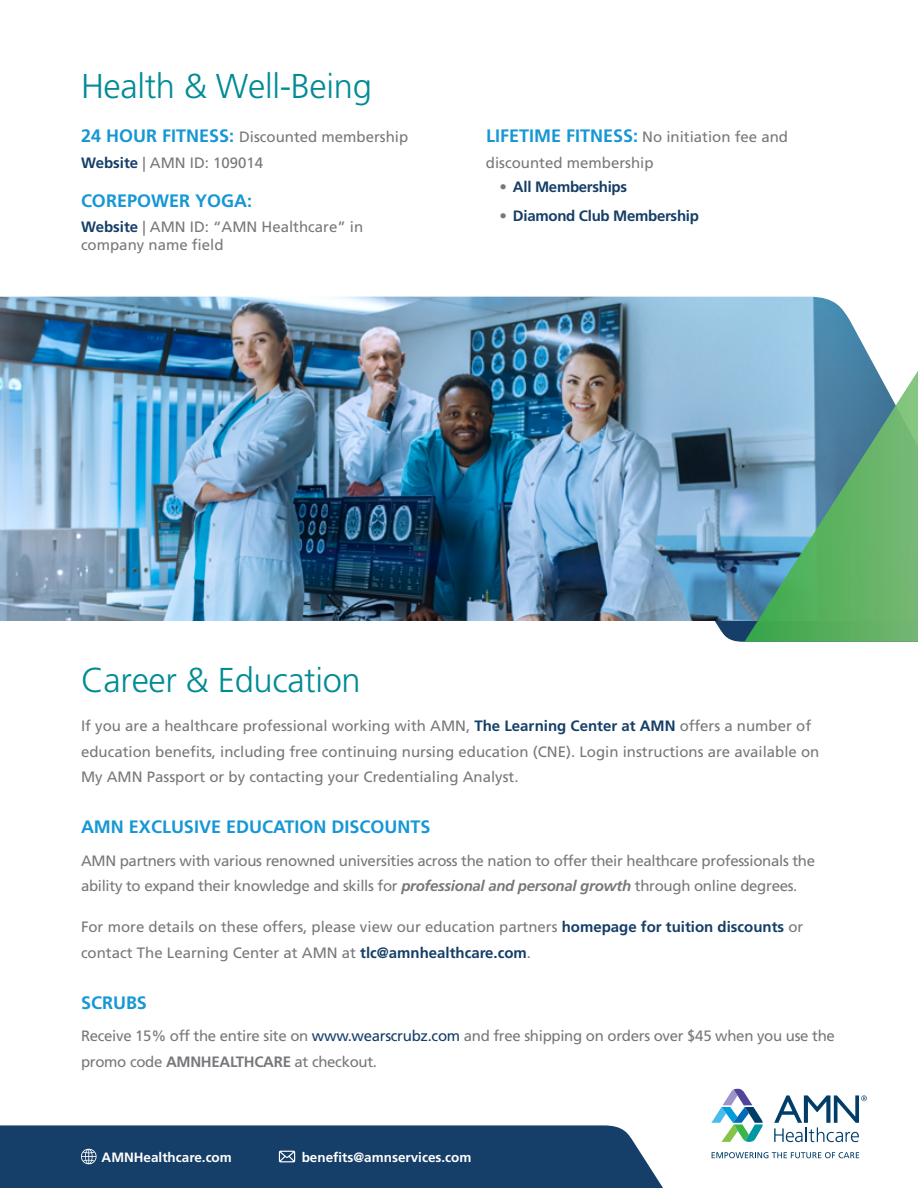
<style>
.page{position:relative;width:918px;height:1188px;background:#fff}
.page>*{position:absolute;margin:0;border:0;box-sizing:border-box;transform-origin:0 0}
.t1{font:300 34.5px "Frutiger LT Pro";letter-spacing:-.01em;color:#018b94}
.t2{font:700 18px "Frutiger LT Pro";color:#1797d4}
.t3{font:15px/25.5px "Frutiger LT Pro";color:#76787b}
.t4{font:15px/25.5px "Frutiger LT Pro";letter-spacing:-.02em;color:#76787b}
.t5{font:700 15px "Frutiger LT Pro";letter-spacing:-.02em;color:#153e68}
.t6{font:700 13.5px "Frutiger LT Pro";color:#fff}
.s1{font-weight:700;font-size:18px;color:#1797d4}
.s2{font-weight:700;color:#153e68}
.s3{color:#76787b}
.s4{font-weight:700;font-style:italic}
.s5{color:#153e68}
.s6{font-weight:700}
</style>
<div class="page">
<svg style="left:712px;top:1152px;width:147px;height:6px"></svg>
<svg style="left:711px;top:1089px;width:52px;height:53px"></svg>
<svg style="left:774px;top:1095px;width:93px;height:47px"></svg>
<div style="left:0;top:1125px;width:663px;height:63px;background:#153e68"></div>
<svg style="left:715px;top:621px;width:29px;height:21px"></svg>
<img style="left:0;top:297px;width:744px;height:324px">
<svg style="left:744px;top:296px;width:174px;height:346px;background:#79b1a5"></svg>
<h1 class="t1" style="left:81px;top:66px;width:292px">Health &amp; Well-Being</h1>
<p class="t3" style="left:81px;top:124px;width:329px"><span class="s1">24 HOUR FITNESS:</span> Discounted membership<br><span class="s2">Website</span> | AMN ID: 109014</p>
<p class="t2" style="left:81px;top:190px;width:173px">COREPOWER YOGA:</p>
<p class="t3" style="left:81px;top:218px;width:284px;line-height:18px"><span class="s2">Website</span> | AMN ID: “AMN Healthcare” in company name field</p>
<p class="t3" style="left:486px;top:124px;width:304px"><span class="s1">LIFETIME FITNESS:</span> No initiation fee and discounted membership</p>
<p class="t5" style="left:499px;top:178px;width:129px"><span class="s3">•</span> All Memberships</p>
<p class="t5" style="left:499px;top:207px;width:201px"><span class="s3">•</span> Diamond Club Membership</p>
<h1 class="t1" style="left:81px;top:660px;width:281px">Career &amp; Education</h1>
<p class="t3" style="left:81px;top:713px;width:740px">If you are a healthcare professional working with AMN, <span class="s2">The Learning Center at AMN</span> offers a number of education benefits, including free continuing nursing education (CNE). Login instructions are available on<br>My AMN Passport or by contacting your Credentialing Analyst.</p>
<p class="t2" style="left:81px;top:816px;width:351px">AMN EXCLUSIVE EDUCATION DISCOUNTS</p>
<p class="t4" style="left:81px;top:848px;width:736px">AMN partners with various renowned universities across the nation to offer their healthcare professionals the ability to expand their knowledge and skills for <span class="s4">professional and personal growth</span> through online degrees.</p>
<p class="t3" style="left:81px;top:914px;width:724px">For more details on these offers, please view our education partners <span class="s2">homepage for tuition discounts</span> or contact The Learning Center at AMN at <span class="s2">tlc@amnhealthcare.com</span>.</p>
<p class="t2" style="left:81px;top:992px;width:68px">SCRUBS</p>
<p class="t4" style="left:81px;top:1023px;width:755px">Receive 15% off the entire site on <span class="s5">www.wearscrubz.com</span> and free shipping on orders over $45 when you use the promo code <span class="s6">AMNHEALTHCARE</span> at checkout.</p>
<p class="t6" style="left:102px;top:1149px;width:132px">AMNHealthcare.com</p>
<p class="t6" style="left:302px;top:1149px;width:171px">benefits@amnservices.com</p>
</div>
